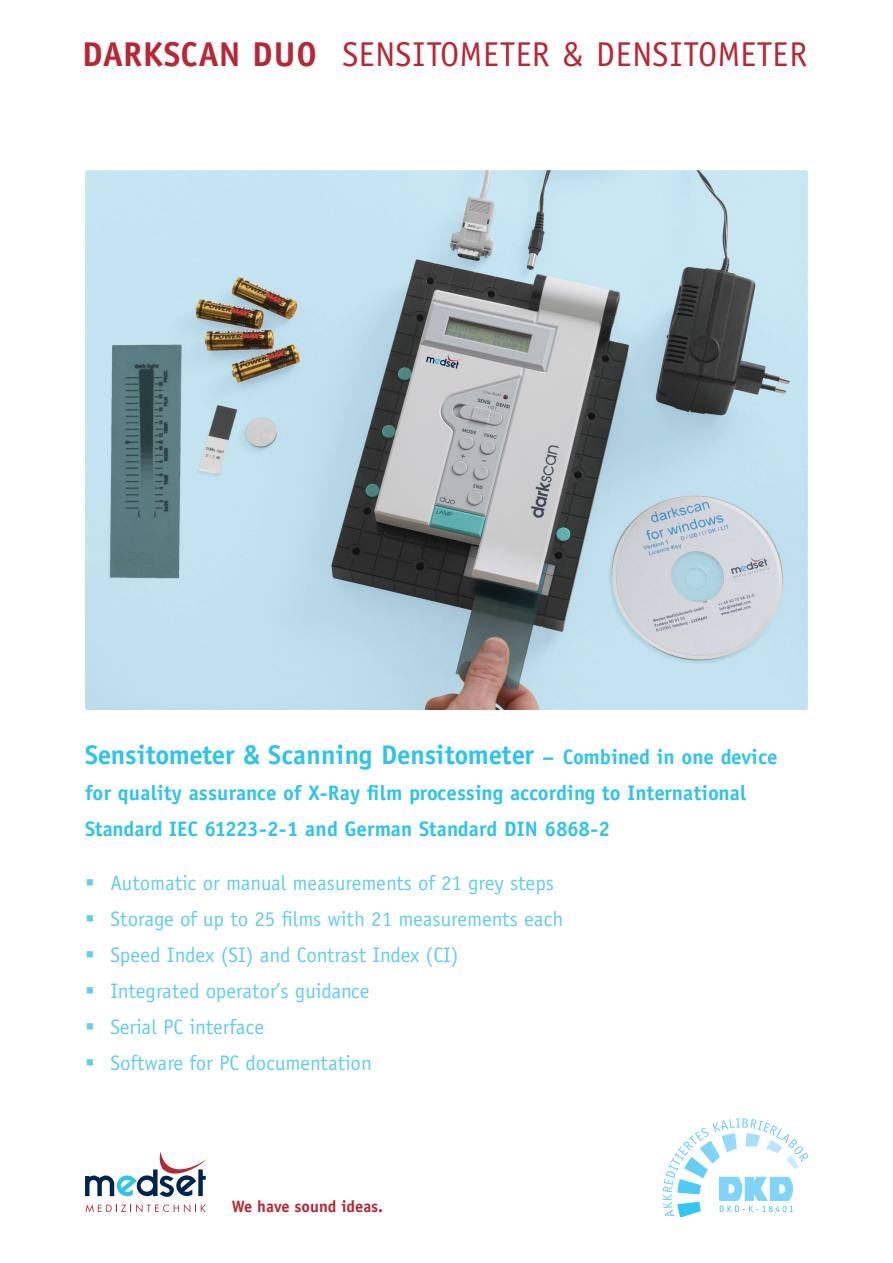
<style>
.page{position:relative;width:893px;height:1263px;background:#fff}
.page>*{position:absolute;margin:0;border:0;box-sizing:border-box;transform-origin:0 0}
.t1{font:34.5px "Officina Sans Std";letter-spacing:.01em;color:#b72837}
.t2{font:700 34.5px "Officina Sans Std";letter-spacing:.015em;color:#b72837}
.t3{font:700 27px "Officina Sans Std";letter-spacing:-.01em;color:#31c3e9}
.t4{font:21px/36px "Officina Sans Std";color:#65cdeb}
.t5{font:700 21px/36px "Officina Sans Std";letter-spacing:.01em;color:#31c3e9}
.t6{font:700 16.5px "Officina Sans Std";color:#b72837}
.s1{font-size:21px}
</style>
<div class="page">
<img style="left:85px;top:170px;width:723px;height:540px;border-radius:2px">
<svg style="left:86px;top:1204px;width:120px;height:8px"></svg>
<svg style="left:85px;top:1151px;width:122px;height:46px"></svg>
<svg style="left:662px;top:1118px;width:146px;height:100px"></svg>
<h1 class="t2" style="left:82px;top:41px;width:236px">DARKSCAN DUO</h1>
<h1 class="t1" style="left:342px;top:41px;width:466px">SENSITOMETER &amp; DENSITOMETER</h1>
<p class="t3" style="left:85px;top:745px;width:694px">Sensitometer &amp; Scanning Densitometer <span class="s1">– Combined in one device</span></p>
<p class="t5" style="left:85px;top:776px;width:663px">for quality assurance of X-Ray film processing according to International<br>Standard IEC 61223-2-1 and German Standard DIN 6868-2</p>
<p class="t4" style="left:111px;top:866px;width:454px">Automatic or manual measurements of 21 grey steps Storage of up to 25 films with 21 measurements each Speed Index (SI) and Contrast Index (CI)<br>Integrated operator’s guidance<br>Serial PC interface<br>Software for PC documentation</p>
<p class="t6" style="left:232px;top:1200px;width:152px">We have sound ideas.</p>
</div>
